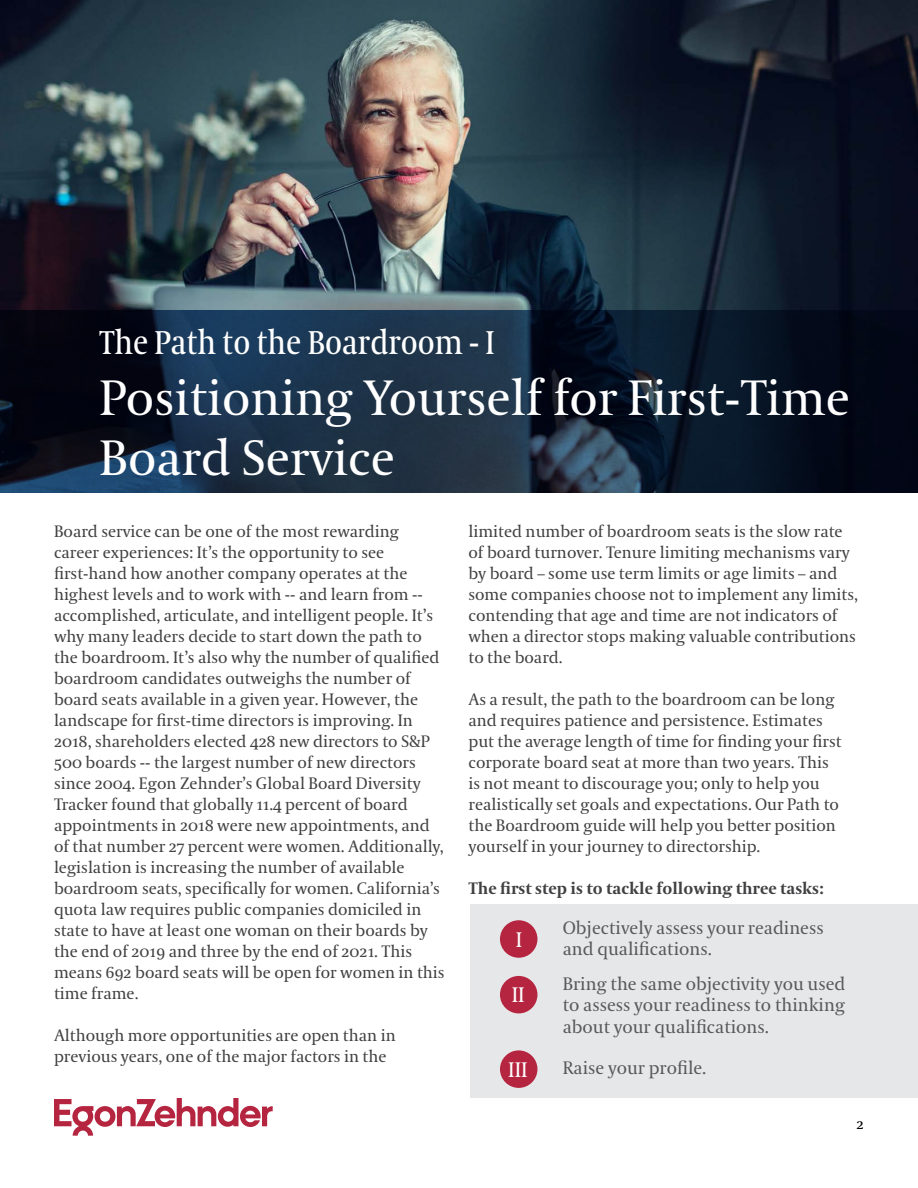
<style>
.page{position:relative;width:918px;height:1188px;background:#fff}
.page>*{position:absolute;margin:0;border:0;box-sizing:border-box;transform-origin:0 0}
.t1{font:49.5px/59.4px "Coranto 2";color:#fff}
.t2{font:33px "Coranto 2 Headline";color:#fff}
.t3{font:21px "Coranto 2";color:#fff}
.t4{font:18px/21.6px "Coranto 2";color:#58595b}
.t5{font:16.5px/21px "Coranto 2";color:#414042}
.t6{font:700 16.5px "Coranto 2";color:#414042}
.t7{font:15px "Coranto 2";color:#000}
</style>
<div class="page">
<svg style="left:54px;top:1098px;width:219px;height:38px"></svg>
<img style="left:0;top:0;width:918px;height:310px">
<div style="left:471px;top:904px;width:447px;height:193px;background:#e6e7e8"></div>
<div style="left:500px;top:920px;width:37px;height:38px;background:#b52540;border-radius:50%"></div>
<div style="left:500px;top:976px;width:37px;height:37px;background:#b52540;border-radius:50%"></div>
<div style="left:500px;top:1050px;width:37px;height:38px;background:#b52540;border-radius:50%"></div>
<img style="left:0;top:310px;width:918px;height:182px">
<h2 class="t2" style="left:99px;top:318px;width:397px">The Path to the Boardroom - I</h2>
<h1 class="t1" style="left:99px;top:371px;width:752px">Positioning Yourself for First-Time<br>Board Service</h1>
<p class="t5" style="left:54px;top:521px;width:392px">Board service can be one of the most rewarding career experiences: It’s the opportunity to see first-hand how another company operates at the highest levels and to work with -- and learn from -- accomplished, articulate, and intelligent people. It’s why many leaders decide to start down the path to the boardroom. It’s also why the number of qualified boardroom candidates outweighs the number of board seats available in a given year. However, the landscape for first-time directors is improving. In 2018, shareholders elected 428 new directors to S&amp;P 500 boards -- the largest number of new directors since 2004. Egon Zehnder’s Global Board Diversity Tracker found that globally 11.4 percent of board appointments in 2018 were new appointments, and of that number 27 percent were women. Additionally, legislation is increasing the number of available boardroom seats, specifically for women. California’s quota law requires public companies domiciled in state to have at least one woman on their boards by the end of 2019 and three by the end of 2021. This means 692 board seats will be open for women in this time frame.</p>
<p class="t5" style="left:54px;top:1026px;width:343px">Although more opportunities are open than in previous years, one of the major factors in the</p>
<p class="t5" style="left:468px;top:522px;width:391px">limited number of boardroom seats is the slow rate of board turnover. Tenure limiting mechanisms vary by board – some use term limits or age limits – and some companies choose not to implement any limits, contending that age and time are not indicators of when a director stops making valuable contributions to the board.</p>
<p class="t5" style="left:468px;top:690px;width:375px">As a result, the path to the boardroom can be long and requires patience and persistence. Estimates put the average length of time for finding your first corporate board seat at more than two years. This is not meant to discourage you; only to help you realistically set goals and expectations. Our Path to the Boardroom guide will help you better position yourself in your journey to directorship.</p>
<p class="t6" style="left:468px;top:878px;width:357px">The first step is to tackle following three tasks:</p>
<p class="t4" style="left:563px;top:918px;width:263px">Objectively assess your readiness and qualifications.</p>
<p class="t3" style="left:516px;top:927px;width:8px">I</p>
<p class="t3" style="left:512px;top:982px;width:14px">II</p>
<p class="t4" style="left:563px;top:973px;width:284px;text-align:justify">Bring the same objectivity you used to assess your readiness to thinking about your qualifications.</p>
<p class="t3" style="left:508px;top:1057px;width:21px">III</p>
<p class="t4" style="left:563px;top:1058px;width:145px">Raise your profile.</p>
<p class="t7" style="left:856px;top:1115px;width:9px">2</p>
</div>
